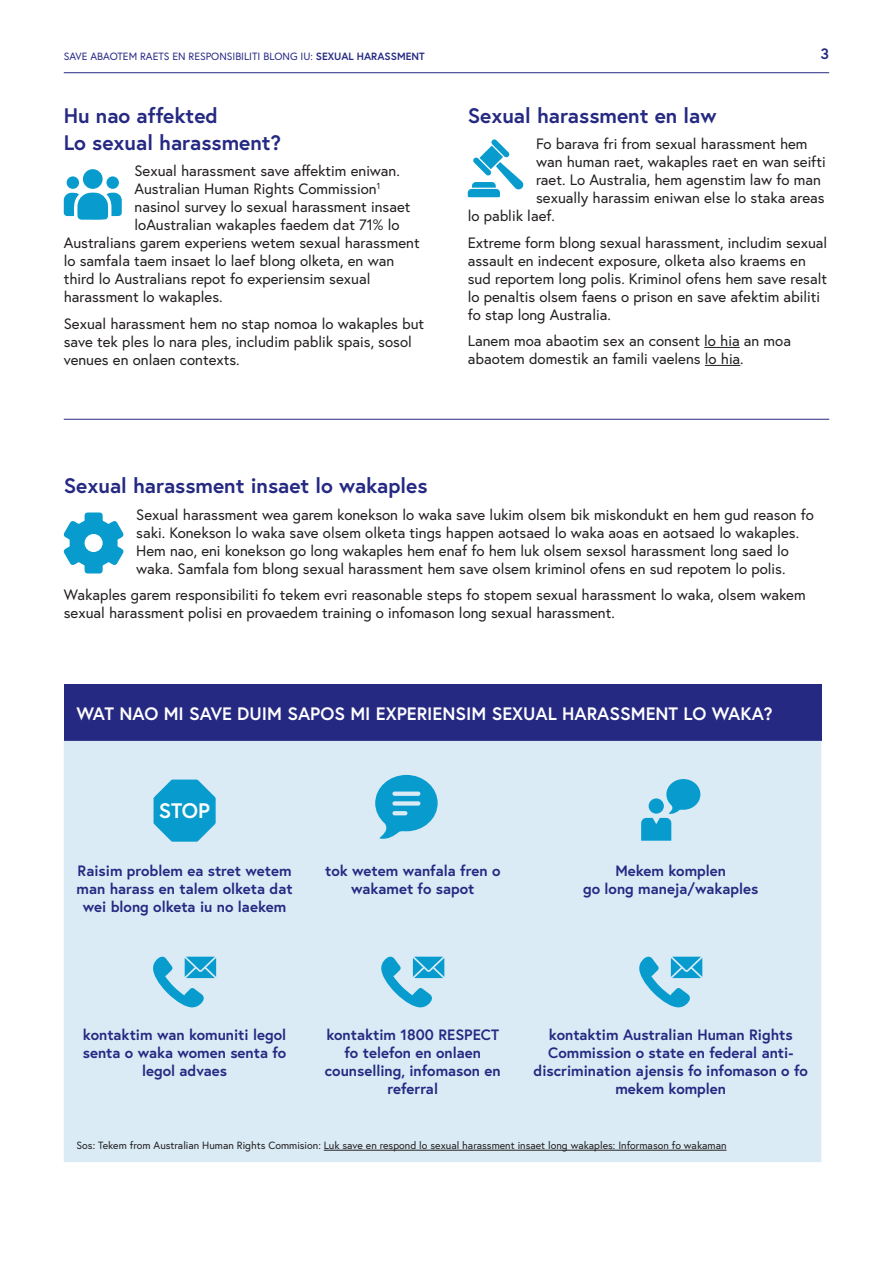
<style>
.page{position:relative;width:893px;height:1263px;background:#fff}
.page>*{position:absolute;margin:0;border:0;box-sizing:border-box;transform-origin:0 0}
.t1{font:700 21px/27px "Europa";color:#252982}
.t2{font:700 21px "Europa";color:#fff}
.t3{font:700 18px "Europa";color:#fff}
.Body{font:15px/18px "Europa";color:#231f20}
.Body-2{font:700 15px/18px "Europa";color:#252982;text-align:center}
.footnote{font:10.5px "Europa";color:#231f20}
.t4{font:10.5px "Europa";color:#252982}
.s1{font-weight:700}
</style>
<div class="page">
<hr style="left:64px;top:72px;width:765px;height:1px;background:#252982">
<div style="left:83px;top:169px;width:20px;height:20px;background:#089cce;border-radius:50%"></div>
<svg style="left:64px;top:192px;width:58px;height:28px"></svg>
<div style="left:67px;top:176px;width:12px;height:13px;background:#089cce;border-radius:50%"></div>
<div style="left:106px;top:176px;width:13px;height:13px;background:#089cce;border-radius:50%"></div>
<hr style="left:704px;top:347px;width:36px;height:1px;background:#231f20">
<hr style="left:705px;top:365px;width:35px;height:1px;background:#231f20">
<svg style="left:468px;top:139px;width:56px;height:58px"></svg>
<svg style="left:63px;top:512px;width:61px;height:61px"></svg>
<hr style="left:64px;top:419px;width:765px;height:1px;background:#252982">
<div style="left:64px;top:684px;width:757px;height:57px;background:#252982"></div>
<div style="left:64px;top:741px;width:757px;height:421px;background:#daebf5"></div>
<svg style="left:154px;top:779px;width:62px;height:63px;background:#2eaad5"></svg>
<svg style="left:375px;top:775px;width:63px;height:65px;background:#54b8dc"></svg>
<svg style="left:641px;top:779px;width:59px;height:62px;background:#78c6e2"></svg>
<svg style="left:153px;top:956px;width:63px;height:51px;background:#7dc8e3"></svg>
<svg style="left:381px;top:956px;width:63px;height:51px;background:#7dc8e3"></svg>
<svg style="left:639px;top:956px;width:63px;height:51px;background:#7dc8e3"></svg>
<hr style="left:324px;top:1150px;width:402px;height:1px;background:#231f20">
<p class="t4" style="left:64px;top:49px;width:362px">SAVE ABAOTEM RAETS EN RESPONSIBILITI BLONG IU: <span class="s1">SEXUAL HARASSMENT</span></p>
<p class="Body-2" style="left:821px;top:45px;width:10px">3</p>
<h3 class="t1" style="left:64px;top:101px;width:219px">Hu nao affekted<br>Lo sexual harassment?</h3>
<p class="Body" style="left:135px;top:162px;width:267px">Sexual harassment save affektim eniwan.</p>
<p class="Body" style="left:135px;top:180px;width:247px">Australian Human Rights Commission<sup>1</sup></p>
<p class="Body" style="left:135px;top:198px;width:277px">nasinol survey lo sexual harassment insaet</p>
<p class="Body" style="left:135px;top:216px;width:267px">loAustralian wakaples faedem dat 71% lo</p>
<p class="Body" style="left:64px;top:234px;width:357px">Australians garem experiens wetem sexual harassment</p>
<p class="Body" style="left:64px;top:252px;width:332px">lo samfala taem insaet lo laef blong olketa, en wan</p>
<p class="Body" style="left:64px;top:270px;width:308px">third lo Australians repot fo experiensim sexual</p>
<p class="Body" style="left:64px;top:288px;width:160px">harassment lo wakaples.</p>
<p class="Body" style="left:64px;top:314px;width:362px">Sexual harassment hem no stap nomoa lo wakaples but save tek ples lo nara ples, includim pablik spais, sosol venues en onlaen contexts.</p>
<h3 class="t1" style="left:468px;top:101px;width:250px">Sexual harassment en law</h3>
<p class="Body" style="left:536px;top:135px;width:273px">Fo barava fri from sexual harassment hem</p>
<p class="Body" style="left:536px;top:153px;width:291px">wan human raet, wakaples raet en wan seifti</p>
<p class="Body" style="left:536px;top:171px;width:286px">raet. Lo Australia, hem agenstim law fo man</p>
<p class="Body" style="left:536px;top:189px;width:290px">sexually harassim eniwan else lo staka areas</p>
<p class="Body" style="left:468px;top:207px;width:89px">lo pablik laef.</p>
<p class="Body" style="left:468px;top:233px;width:361px">Extreme form blong sexual harassment, includim sexual assault en indecent exposure, olketa also kraems en sud reportem long polis. Kriminol ofens hem save resalt lo penaltis olsem faens o prison en save afektim abiliti fo stap long Australia.</p>
<p class="Body" style="left:468px;top:332px;width:325px">Lanem moa abaotim sex an consent lo hia an moa abaotem domestik an famili vaelens lo hia.</p>
<h3 class="t1" style="left:64px;top:471px;width:365px">Sexual harassment insaet lo wakaples</h3>
<p class="Body" style="left:136px;top:505px;width:679px">Sexual harassment wea garem konekson lo waka save lukim olsem bik miskondukt en hem gud reason fo saki. Konekson lo waka save olsem olketa tings happen aotsaed lo waka aoas en aotsaed lo wakaples.<br>Hem nao, eni konekson go long wakaples hem enaf fo hem luk olsem sexsol harassment long saed lo waka. Samfala fom blong sexual harassment hem save olsem kriminol ofens en sud repotem lo polis.</p>
<p class="Body" style="left:64px;top:585px;width:743px">Wakaples garem responsibiliti fo tekem evri reasonable steps fo stopem sexual harassment lo waka, olsem wakem sexual harassment polisi en provaedem training o infomason long sexual harassment.</p>
<h4 class="t3" style="left:77px;top:701px;width:698px">WAT NAO MI SAVE DUIM SAPOS MI EXPERIENSIM SEXUAL HARASSMENT LO WAKA?</h4>
<h3 class="t2" style="left:159px;top:797px;width:53px">STOP</h3>
<p class="Body-2" style="left:77px;top:861px;width:218px">Raisim problem ea stret wetem man harass en talem olketa dat wei blong olketa iu no laekem</p>
<p class="Body-2" style="left:325px;top:861px;width:177px">tok wetem wanfala fren o wakamet fo sapot</p>
<p class="Body-2" style="left:583px;top:861px;width:177px">Mekem komplen<br>go long maneja/wakaples</p>
<p class="Body-2" style="left:83px;top:1026px;width:205px">kontaktim wan komuniti legol senta o waka women senta fo legol advaes</p>
<p class="Body-2" style="left:325px;top:1026px;width:177px">kontaktim 1800 RESPECT fo telefon en onlaen counselling, infomason en referral</p>
<p class="Body-2" style="left:534px;top:1026px;width:276px">kontaktim Australian Human Rights<br>Commission o state en federal anti&shy;discrimination ajensis fo infomason o fo mekem komplen</p>
<p class="footnote" style="left:77px;top:1139px;width:651px">Sos: Tekem from Australian Human Rights Commision: Luk save en respond lo sexual harassment insaet long wakaples: Informason fo wakaman</p>
</div>
